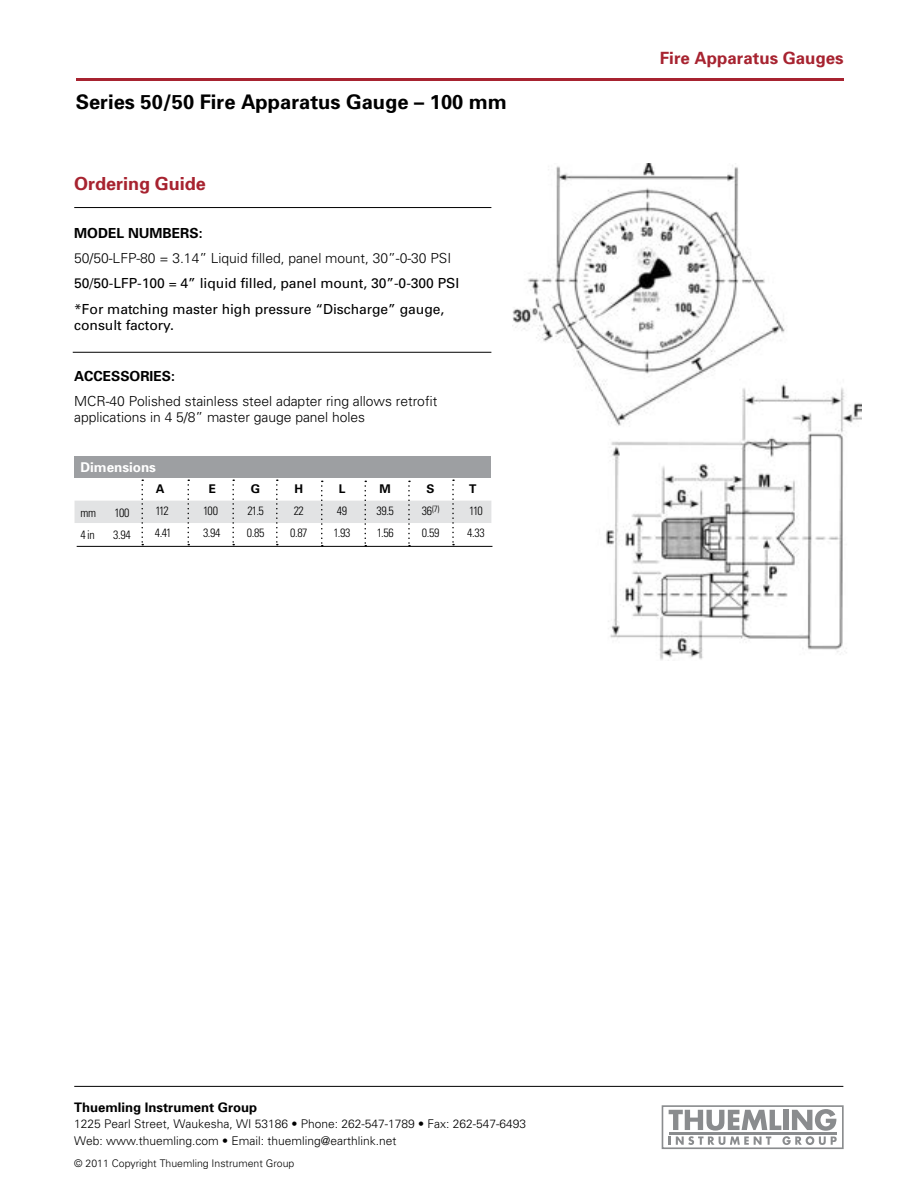
<style>
.page{position:relative;width:918px;height:1188px;background:#fff}
.page>*{position:absolute;margin:0;border:0;box-sizing:border-box;transform-origin:0 0}
.t1{font:700 20.1px "Univers";color:#000}
.t2{font:700 18px "Univers";color:#a72330}
.t3{font:700 16.8px "Univers";color:#a72330}
.t4{font:300 13.8px/15.8px "Univers";color:#000}
.t5{font:13.8px/25.5px "Univers";color:#000}
.t6{font:700 13.8px "Univers";color:#000}
.t7{font:700 13.5px "Univers";color:#fff}
.t8{font:700 13.2px "Univers";color:#000}
.t9{font:300 12px/16.5px "Univers";color:#000}
.t10{font:300 condensed 12px "Univers";letter-spacing:-.035em;color:#000}
.t11{font:700 12px "Univers";color:#000}
.t12{font:300 10.5px "Univers";color:#000}
.t13{font:300 condensed 9px "Univers";color:#000}
.s1{font-size:12px}
</style>
<div class="page">
<img style="left:512px;top:164px;width:350px;height:497px">
<div style="left:75px;top:457px;width:416px;height:21px;background:#9d9fa2"></div>
<hr style="left:76px;top:78px;width:768px;height:2px;background:#a72330">
<hr style="left:74px;top:1086px;width:769px;height:1px;background:#000">
<svg style="left:669px;top:1109px;width:168px;height:36px"></svg>
<hr style="left:669px;top:1132px;width:168px;height:3px;background:#8a8c8e">
<div style="left:662px;top:1105px;width:182px;height:44px;border:2px solid #8a8c8e"></div>
<hr style="left:73px;top:352px;width:418px;height:1px;background:#000">
<hr style="left:74px;top:207px;width:417px;height:1px;background:#000">
<hr style="left:77px;top:546px;width:415px;height:1px;background:#000">
<svg style="left:75px;top:480px;width:416px;height:66px"></svg>
<h1 class="t1" style="left:76px;top:90px;width:433px">Series 50/50 Fire Apparatus Gauge – 100 mm</h1>
<h2 class="t2" style="left:74px;top:173px;width:133px">Ordering Guide</h2>
<p class="t6" style="left:74px;top:224px;width:130px">MODEL NUMBERS:</p>
<p class="t4" style="left:74px;top:250px;width:378px">50/50-LFP-80 = 3.14” Liquid filled, panel mount, 30”-0-30 PSI</p>
<p class="t5" style="left:74px;top:271px;width:387px">50/50-LFP-100 = 4” liquid filled, panel mount, 30”-0-300 PSI *For matching master high pressure “Discharge” gauge,</p>
<p class="t5" style="left:74px;top:312px;width:101px">consult factory.</p>
<p class="t6" style="left:74px;top:367px;width:102px">ACCESSORIES:</p>
<p class="t4" style="left:74px;top:393px;width:365px">MCR-40 Polished stainless steel adapter ring allows retrofit applications in 4 5/8” master gauge panel holes</p>
<p class="t7" style="left:81px;top:459px;width:77px">Dimensions</p>
<p class="t11" style="left:156px;top:481px;width:10px">A</p>
<p class="t11" style="left:209px;top:481px;width:9px">E</p>
<p class="t11" style="left:251px;top:481px;width:11px">G</p>
<p class="t11" style="left:295px;top:481px;width:10px">H</p>
<p class="t11" style="left:339px;top:481px;width:8px">L</p>
<p class="t11" style="left:380px;top:481px;width:13px">M</p>
<p class="t11" style="left:427px;top:481px;width:10px">S</p>
<p class="t11" style="left:469px;top:481px;width:9px">T</p>
<p class="t10" style="left:81px;top:505px;width:17px">mm</p>
<p class="t10" style="left:115px;top:505px;width:17px">100</p>
<p class="t10" style="left:155px;top:503px;width:15px">112</p>
<p class="t10" style="left:203px;top:503px;width:17px">100</p>
<p class="t10" style="left:247px;top:503px;width:18px">21.5</p>
<p class="t10" style="left:294px;top:503px;width:12px">22</p>
<p class="t10" style="left:337px;top:503px;width:12px">49</p>
<p class="t10" style="left:376px;top:503px;width:19px">39.5</p>
<p class="t13" style="left:422px;top:503px;width:19px"><span class="s1">36</span>(7)</p>
<p class="t10" style="left:469px;top:503px;width:15px">110</p>
<p class="t10" style="left:81px;top:528px;width:16px">4 in</p>
<p class="t10" style="left:113px;top:528px;width:19px">3.94</p>
<p class="t10" style="left:155px;top:526px;width:18px">4.41</p>
<p class="t10" style="left:203px;top:526px;width:19px">3.94</p>
<p class="t10" style="left:247px;top:526px;width:19px">0.85</p>
<p class="t10" style="left:290px;top:526px;width:19px">0.87</p>
<p class="t10" style="left:334px;top:526px;width:18px">1.93</p>
<p class="t10" style="left:377px;top:526px;width:18px">1.56</p>
<p class="t10" style="left:422px;top:526px;width:19px">0.59</p>
<p class="t10" style="left:467px;top:526px;width:19px">4.33</p>
<p class="t3" style="left:660px;top:48px;width:185px">Fire Apparatus Gauges</p>
<p class="t8" style="left:74px;top:1099px;width:185px">Thuemling Instrument Group</p>
<p class="t9" style="left:74px;top:1116px;width:454px">1225 Pearl Street, Waukesha, WI 53186 • Phone: 262-547-1789 • Fax: 262-547-6493<br>Web: www.thuemling.com • Email: thuemling@earthlink.net</p>
<p class="t12" style="left:74px;top:1157px;width:222px">© 2011 Copyright Thuemling Instrument Group</p>
</div>
